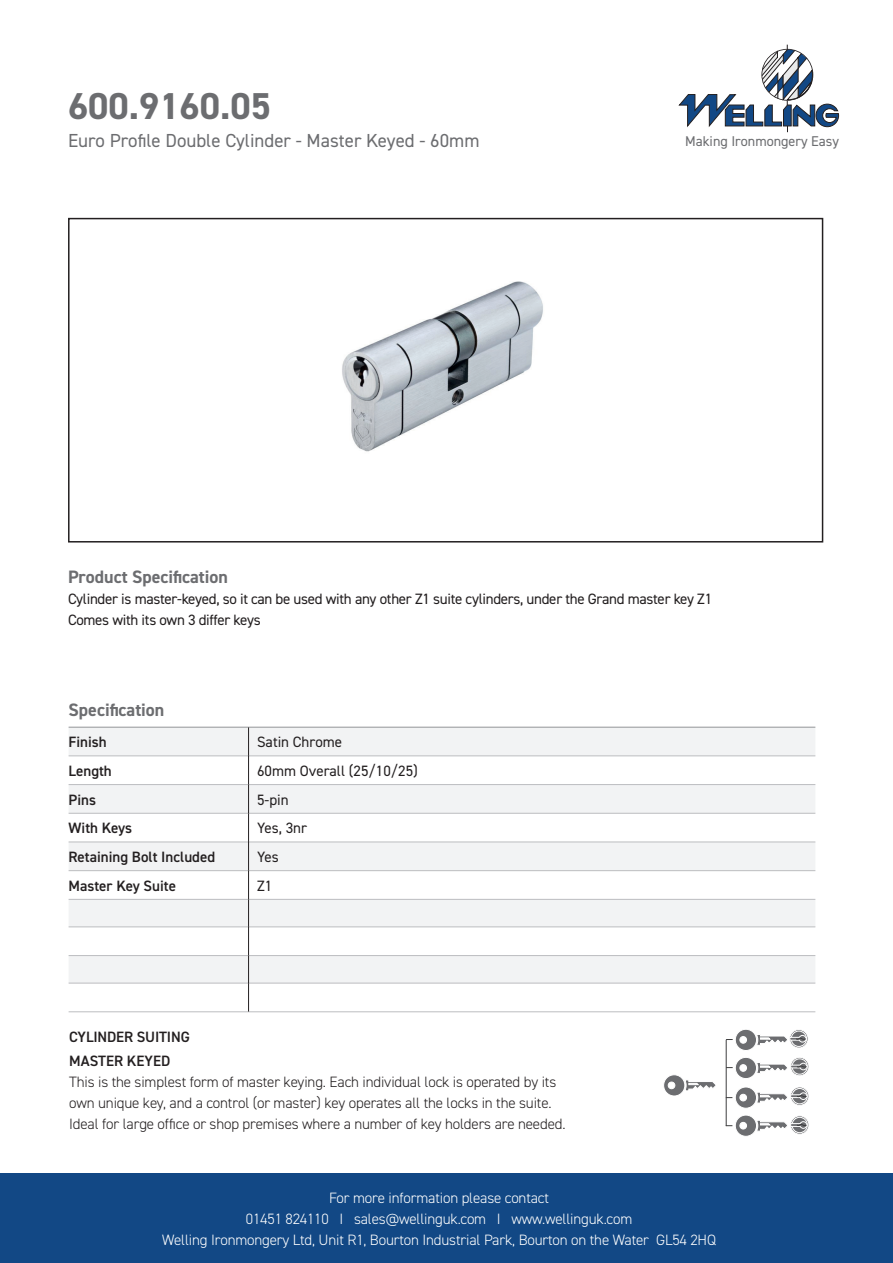
<style>
.page{position:relative;width:893px;height:1263px;background:#fff}
.page>*{position:absolute;margin:0;border:0;box-sizing:border-box;transform-origin:0 0}
.t1{font:700 37.5px "DIN2014";color:#6c6d70}
.t2{font:18.9px "DIN2014";color:#6c6d70}
.t3{font:700 18px "DIN2014";color:#6c6d70}
.t4{font:300 15px/21px "DIN2014";letter-spacing:-.01em;color:#231f20}
.t5{font:300 15px/21px "DIN2014";letter-spacing:-.01em;color:#fff;text-align:center}
.t6{font:15px "DIN2014";letter-spacing:-.02em;color:#231f20}
.t7{font:600 15px "DIN2014";color:#231f20}
.t8{font:15px "DIN2014";color:#231f20}
.t9{font:14.1px "DIN2014";color:#6c6d70}
</style>
<div class="page">
<div style="left:0;top:1174px;width:893px;height:89px;background:#124885"></div>
<svg style="left:678px;top:45px;width:161px;height:87px"></svg>
<div style="left:68px;top:218px;width:755px;height:324px;border:2px solid #231f20"></div>
<svg style="left:69px;top:728px;width:746px;height:255px;fill:#f2f3f4"></svg>
<hr style="left:69px;top:727px;width:180px;height:1px;background:#939598">
<hr style="left:249px;top:727px;width:566px;height:1px;background:#939598">
<hr style="left:69px;top:756px;width:179px;height:1px;background:#bcbdc0">
<hr style="left:249px;top:756px;width:566px;height:1px;background:#bcbdc0">
<hr style="left:69px;top:784px;width:179px;height:1px;background:#bcbdc0">
<hr style="left:249px;top:784px;width:566px;height:1px;background:#bcbdc0">
<hr style="left:69px;top:813px;width:179px;height:1px;background:#bcbdc0">
<hr style="left:249px;top:813px;width:566px;height:1px;background:#bcbdc0">
<hr style="left:69px;top:842px;width:179px;height:1px;background:#bcbdc0">
<hr style="left:249px;top:842px;width:566px;height:1px;background:#bcbdc0">
<hr style="left:69px;top:870px;width:179px;height:1px;background:#bcbdc0">
<hr style="left:249px;top:870px;width:566px;height:1px;background:#bcbdc0">
<hr style="left:69px;top:899px;width:179px;height:1px;background:#bcbdc0">
<hr style="left:249px;top:899px;width:566px;height:1px;background:#bcbdc0">
<hr style="left:69px;top:927px;width:179px;height:1px;background:#bcbdc0">
<hr style="left:249px;top:927px;width:566px;height:1px;background:#bcbdc0">
<hr style="left:69px;top:955px;width:179px;height:1px;background:#bcbdc0">
<hr style="left:249px;top:955px;width:566px;height:1px;background:#bcbdc0">
<hr style="left:69px;top:983px;width:179px;height:1px;background:#bcbdc0">
<hr style="left:249px;top:983px;width:566px;height:1px;background:#bcbdc0">
<hr style="left:69px;top:1011px;width:180px;height:1px;background:#bcbdc0">
<hr style="left:249px;top:1011px;width:566px;height:1px;background:#bcbdc0">
<svg style="left:248px;top:727px;width:1px;height:284px"></svg>
<svg style="left:664px;top:1075px;width:52px;height:21px"></svg>
<div style="left:790px;top:1057px;width:19px;height:19px;border:1px solid #fff;border-radius:50%"></div>
<div style="left:789px;top:1029px;width:19px;height:19px;border:1px solid #fff;border-radius:50%"></div>
<div style="left:790px;top:1115px;width:19px;height:19px;border:1px solid #fff;border-radius:50%"></div>
<div style="left:790px;top:1087px;width:19px;height:18px;border:1px solid #fff;border-radius:50%"></div>
<hr style="left:726px;top:1040px;width:1px;height:86px;background:#3e3e3f">
<svg style="left:726px;top:1029px;width:81px;height:22px"></svg>
<svg style="left:726px;top:1057px;width:81px;height:22px"></svg>
<svg style="left:726px;top:1087px;width:81px;height:21px"></svg>
<svg style="left:726px;top:1115px;width:81px;height:21px"></svg>
<img style="left:342px;top:281px;width:201px;height:171px">
<p class="t1" style="left:68px;top:81px;width:204px">600.9160.05</p>
<p class="t2" style="left:68px;top:128px;width:413px">Euro Profile Double Cylinder - Master Keyed - 60mm</p>
<p class="t9" style="left:685px;top:132px;width:155px">Making Ironmongery Easy</p>
<p class="t3" style="left:68px;top:565px;width:161px">Product Specification</p>
<p class="t6" style="left:68px;top:589px;width:646px">Cylinder is master-keyed, so it can be used with any other Z1 suite cylinders, under the Grand master key Z1</p>
<p class="t6" style="left:68px;top:610px;width:194px">Comes with its own 3 differ keys</p>
<p class="t3" style="left:69px;top:697px;width:97px">Specification</p>
<p class="t7" style="left:69px;top:732px;width:40px">Finish</p>
<p class="t8" style="left:257px;top:733px;width:87px">Satin Chrome</p>
<p class="t7" style="left:69px;top:761px;width:45px">Length</p>
<p class="t8" style="left:257px;top:761px;width:162px">60mm Overall (25/10/25)</p>
<p class="t7" style="left:69px;top:790px;width:29px">Pins</p>
<p class="t6" style="left:257px;top:790px;width:33px">5-pin</p>
<p class="t7" style="left:69px;top:818px;width:65px">With Keys</p>
<p class="t6" style="left:257px;top:819px;width:51px">Yes, 3nr</p>
<p class="t7" style="left:69px;top:847px;width:148px">Retaining Bolt Included</p>
<p class="t6" style="left:257px;top:848px;width:23px">Yes</p>
<p class="t7" style="left:69px;top:876px;width:109px">Master Key Suite</p>
<p class="t6" style="left:257px;top:876px;width:17px">Z1</p>
<p class="t7" style="left:69px;top:1027px;width:122px">CYLINDER SUITING</p>
<p class="t7" style="left:69px;top:1051px;width:103px">MASTER KEYED</p>
<p class="t4" style="left:69px;top:1071px;width:498px">This is the simplest form of master keying. Each individual lock is operated by its own unique key, and a control (or master) key operates all the locks in the suite.<br>Ideal for large office or shop premises where a number of key holders are needed.</p>
<p class="t5" style="left:162px;top:1187px;width:555px">For more information please contact<br>01451 824110 I sales@wellinguk.com I www.wellinguk.com<br>Welling Ironmongery Ltd, Unit R1, Bourton Industrial Park, Bourton on the Water GL54 2HQ</p>
</div>
